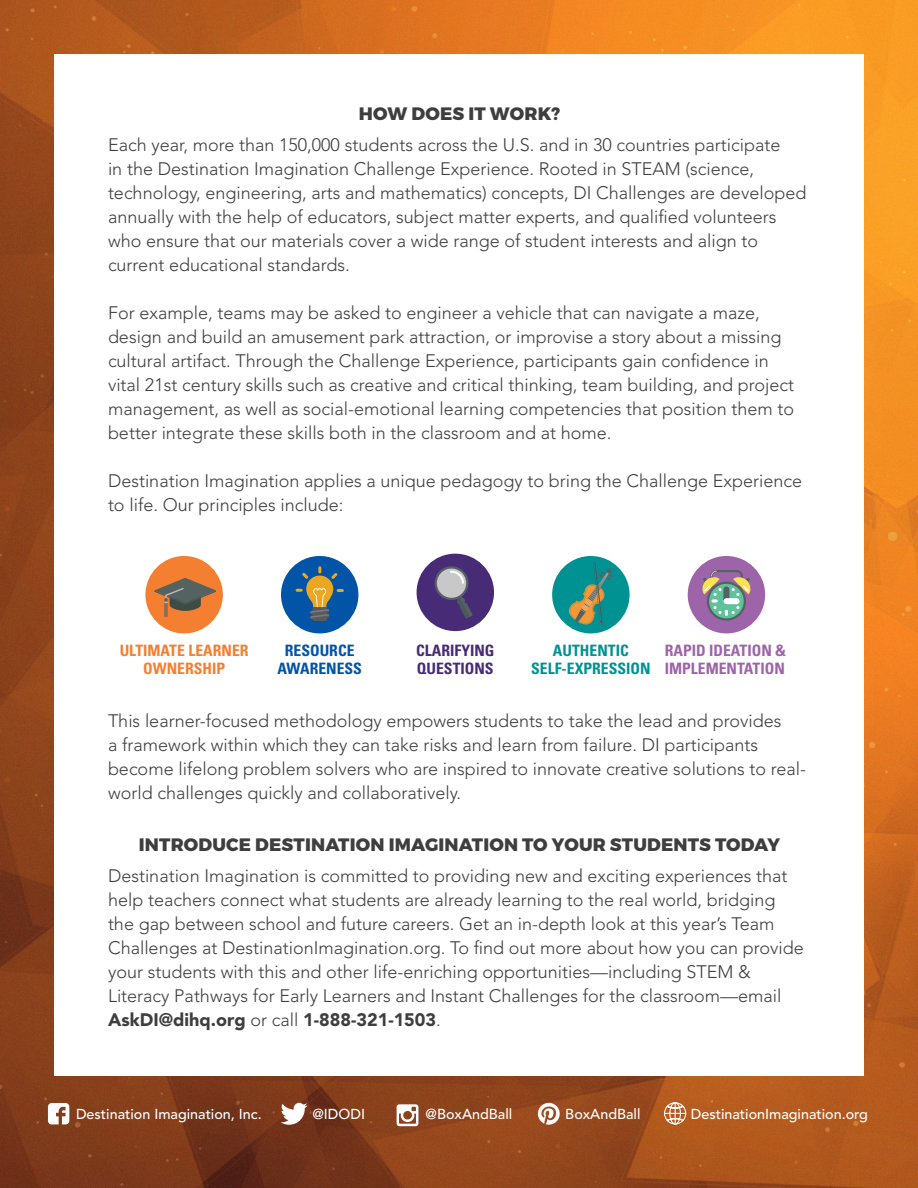
<style>
.page{position:relative;width:918px;height:1188px;background:#fff}
.page>*{position:absolute;margin:0;border:0;box-sizing:border-box;transform-origin:0 0}
._2017_Body{font:300 18px/24px "Avenir";color:#3e3e3f}
.SUBHEAD{font:800 18px "Montserrat";letter-spacing:.01em;color:#3e3e3f}
.t1{font:700 condensed 15.75px/18.1px "Univers";color:#9e64a9}
.t2{font:700 condensed 15.75px/18.1px "Univers";color:#f47f31;text-align:center}
.t3{font:700 condensed 15.75px/18.1px "Univers";color:#009293;text-align:center}
.t4{font:700 condensed 15.75px/18.1px "Univers";color:#472b77}
.t5{font:700 condensed 15.75px/18.1px "Univers";color:#0154a6;text-align:center}
._2015_Body_-_Guide{font:500 14.4px "Avenir";color:#fff}
.s1{font-weight:900}
</style>
<div class="page">
<img style="left:0;top:0;width:918px;height:1188px">
<div style="left:54px;top:54px;width:810px;height:1022px;background:#fff"></div>
<svg style="left:48px;top:1103px;width:21px;height:21px"></svg>
<svg style="left:281px;top:1103px;width:26px;height:22px"></svg>
<svg style="left:397px;top:1104px;width:21px;height:22px"></svg>
<svg style="left:538px;top:1103px;width:22px;height:22px"></svg>
<svg style="left:663px;top:1102px;width:24px;height:23px"></svg>
<div style="left:417px;top:554px;width:77px;height:77px;background:#472b77;border-radius:50%"></div>
<svg style="left:434px;top:566px;width:39px;height:53px"></svg>
<div style="left:145px;top:556px;width:78px;height:77px;background:#f47f31;border-radius:50%"></div>
<svg style="left:154px;top:578px;width:62px;height:39px"></svg>
<div style="left:281px;top:556px;width:77px;height:77px;background:#0154a6;border-radius:50%"></div>
<svg style="left:296px;top:566px;width:48px;height:55px"></svg>
<div style="left:552px;top:556px;width:78px;height:77px;background:#009293;border-radius:50%"></div>
<svg style="left:569px;top:562px;width:44px;height:63px"></svg>
<div style="left:688px;top:556px;width:77px;height:77px;background:#9e64a9;border-radius:50%"></div>
<svg style="left:702px;top:570px;width:49px;height:51px"></svg>
<p class="SUBHEAD" style="left:359px;top:103px;width:203px">HOW DOES IT WORK?</p>
<p class="_2017_Body" style="left:108px;top:133px;width:700px">Each year, more than 150,000 students across the U.S. and in 30 countries participate<br>in the Destination Imagination Challenge Experience. Rooted in STEAM (science, technology, engineering, arts and mathematics) concepts, DI Challenges are developed annually with the help of educators, subject matter experts, and qualified volunteers who ensure that our materials cover a wide range of student interests and align to current educational standards.</p>
<p class="_2017_Body" style="left:108px;top:301px;width:688px">For example, teams may be asked to engineer a vehicle that can navigate a maze, design and build an amusement park attraction, or improvise a story about a missing cultural artifact. Through the Challenge Experience, participants gain confidence in vital 21st century skills such as creative and critical thinking, team building, and project management, as well as social-emotional learning competencies that position them to better integrate these skills both in the classroom and at home.</p>
<p class="_2017_Body" style="left:108px;top:469px;width:696px">Destination Imagination applies a unique pedagogy to bring the Challenge Experience to life. Our principles include:</p>
<p class="t2" style="left:120px;top:641px;width:130px">ULTIMATE LEARNER<br>OWNERSHIP</p>
<p class="t5" style="left:277px;top:641px;width:86px">RESOURCE<br>AWARENESS</p>
<p class="t3" style="left:531px;top:641px;width:121px">AUTHENTIC<br>SELF-EXPRESSION</p>
<p class="t1" style="left:665px;top:641px;width:123px">RAPID IDEATION &amp;<br>IMPLEMENTATION</p>
<p class="t4" style="left:416px;top:641px;width:80px">CLARIFYING<br>QUESTIONS</p>
<p class="_2017_Body" style="left:108px;top:709px;width:700px">This learner-focused methodology empowers students to take the lead and provides<br>a framework within which they can take risks and learn from failure. DI participants become lifelong problem solvers who are inspired to innovate creative solutions to real&shy;world challenges quickly and collaboratively.</p>
<p class="SUBHEAD" style="left:139px;top:834px;width:643px">INTRODUCE DESTINATION IMAGINATION TO YOUR STUDENTS TODAY</p>
<p class="_2017_Body" style="left:108px;top:864px;width:697px">Destination Imagination is committed to providing new and exciting experiences that help teachers connect what students are already learning to the real world, bridging the gap between school and future careers. Get an in-depth look at this year’s Team Challenges at DestinationImagination.org. To find out more about how you can provide your students with this and other life-enriching opportunities—including STEM &amp; Literacy Pathways for Early Learners and Instant Challenges for the classroom—email <span class="s1">AskDI@dihq.org</span> or call <span class="s1">1-888-321-1503</span>.</p>
<p class="_2015_Body_-_Guide" style="left:76px;top:1105px;width:187px">Destination Imagination, Inc.</p>
<p class="_2015_Body_-_Guide" style="left:312px;top:1105px;width:54px">@IDODI</p>
<p class="_2015_Body_-_Guide" style="left:426px;top:1105px;width:88px">@BoxAndBall</p>
<p class="_2015_Body_-_Guide" style="left:565px;top:1105px;width:77px">BoxAndBall</p>
<p class="_2015_Body_-_Guide" style="left:691px;top:1105px;width:179px">DestinationImagination.org</p>
</div>
